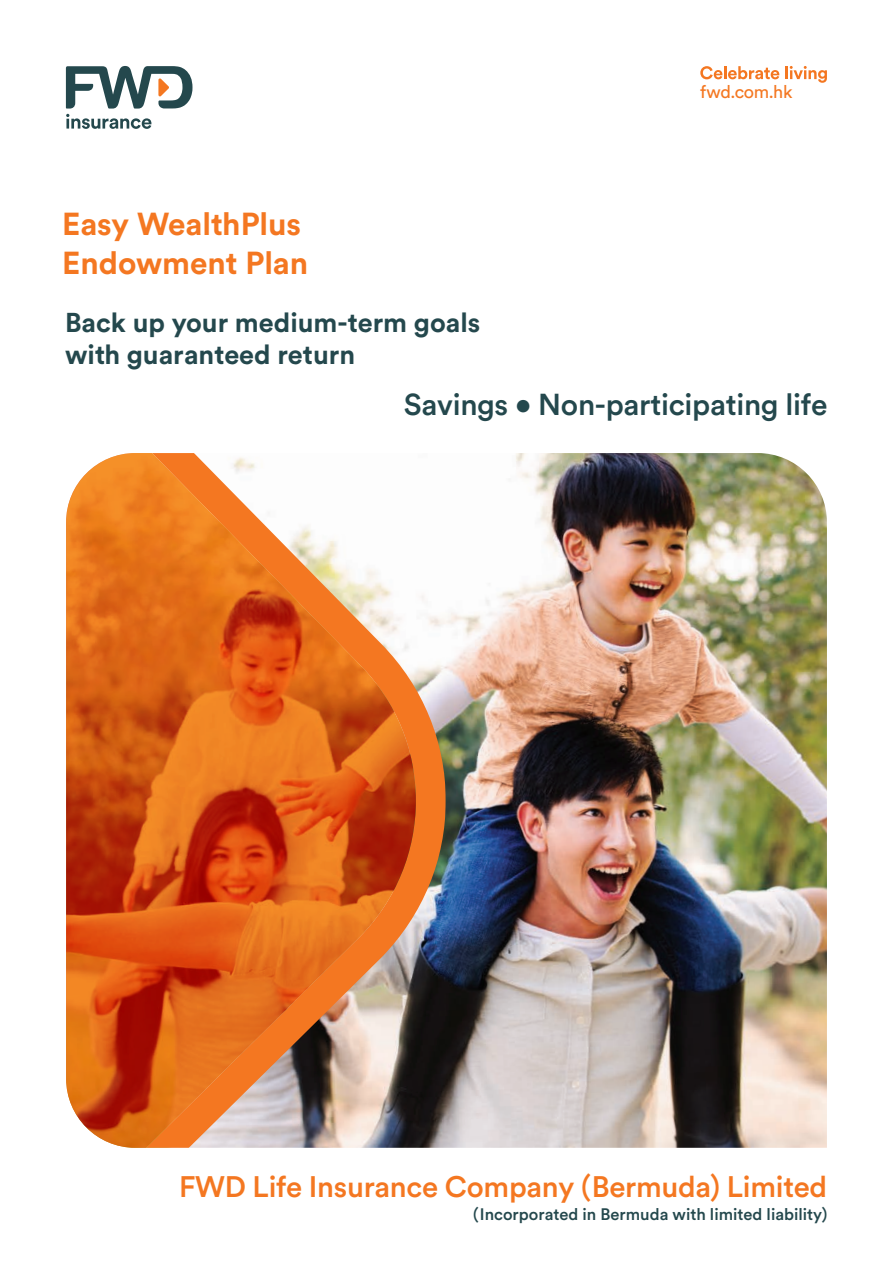
<style>
.page{position:relative;width:893px;height:1263px;background:#fff}
.page>*{position:absolute;margin:0;border:0;box-sizing:border-box;transform-origin:0 0}
.t1{font:700 31.5px/39px "FWD Circular";color:#f47721}
.t2{font:500 30px "FWD Circular";letter-spacing:-.01em;color:#24484d}
.t3{font:500 29.4px "FWD Circular";letter-spacing:-.01em;color:#f47721}
.t4{font:700 27px/32.4px "FWD Circular";color:#24484d}
.t5{font:18px "FWD Circular";letter-spacing:-.02em;color:#f47721}
.t6{font:500 16.5px "FWD Circular";color:#24484d}
</style>
<div class="page">
<svg style="left:66px;top:66px;width:126px;height:63px"></svg>
<svg style="left:700px;top:66px;width:79px;height:13px"></svg>
<svg style="left:785px;top:66px;width:42px;height:17px"></svg>
<img style="left:446px;top:453px;width:381px;height:695px">
<svg style="left:66px;top:453px;width:380px;height:695px;background:#d57943"></svg>
<p class="t5" style="left:700px;top:80px;width:94px">fwd.com.hk</p>
<p class="t1" style="left:62px;top:203px;width:248px">Easy WealthPlus<br>Endowment Plan</p>
<p class="t4" style="left:65px;top:305px;width:417px">Back up your medium-term goals with guaranteed return</p>
<p class="t2" style="left:404px;top:383px;width:425px">Savings • Non-participating life</p>
<p class="t3" style="left:179px;top:1167px;width:650px">FWD Life Insurance Company (Bermuda) Limited</p>
<p class="t6" style="left:473px;top:1202px;width:356px">(Incorporated in Bermuda with limited liability)</p>
</div>
